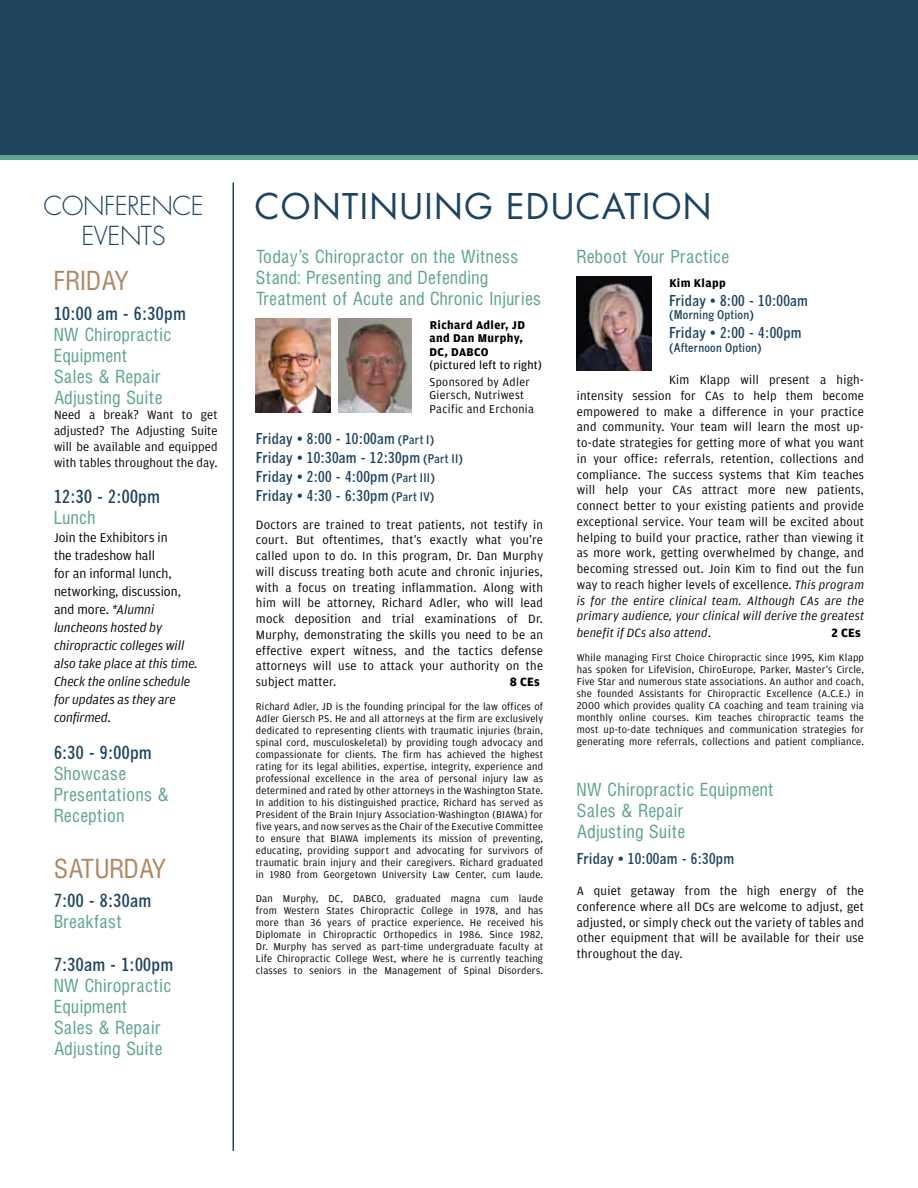
<style>
.page{position:relative;width:918px;height:1188px;background:#fff}
.page>*{position:absolute;margin:0;border:0;box-sizing:border-box;transform-origin:0 0}
.t1{font:34.5px "Futura";letter-spacing:.04em;color:#1d435d}
.t2{font:300 25.5px/30px "Futura";letter-spacing:-.02em;color:#1d435d;text-align:center}
.t3{font:24px "Hallmarke Cond";letter-spacing:.02em;color:#b08764}
.t4{font:700 condensed 18px "News Gothic";letter-spacing:.02em;color:#1d435d}
.t5{font:16.5px/21px "Hallmarke Cond";letter-spacing:.02em;color:#5fa589}
.t6{font:700 condensed 15px/19px "News Gothic";letter-spacing:.02em;color:#1d435d}
.t7{font:italic 13.5px/18px "Amplitude";color:#000}
.t8{font:12.75px/15.8px "Amplitude";letter-spacing:.02em;color:#000;text-align:justify}
.t9{font:700 12.75px "Amplitude";letter-spacing:.015em;color:#000}
.t10{font:12px/13.5px "Amplitude";letter-spacing:.03em;color:#000}
.t11{font:700 12px/13.5px "Amplitude";letter-spacing:.03em;color:#000}
.t12{font:700 condensed 12px "News Gothic";letter-spacing:.02em;color:#1d435d}
.t13{font:12px "Amplitude";letter-spacing:.02em;color:#000}
.t14{font:10.5px/12px "Amplitude";letter-spacing:.02em;color:#000;text-align:justify}
.s1{font-style:normal}
.s2{font-size:12px}
.s3{font-style:italic}
</style>
<div class="page">
<div style="left:0;top:0;width:918px;height:158px;background:#1d435d"></div>
<hr style="left:0;top:156px;width:918px;height:4px;background:#5fa589">
<img style="left:256px;top:318px;width:74px;height:95px">
<svg style="left:411px;top:318px;width:1px;height:95px"></svg>
<img style="left:338px;top:318px;width:73px;height:95px">
<img style="left:577px;top:276px;width:74px;height:95px">
<hr style="left:233px;top:183px;width:1px;height:968px;background:#1d435d">
<h2 class="t2" style="left:43px;top:191px;width:162px">CONFERENCE<br>EVENTS</h2>
<h3 class="t3" style="left:54px;top:264px;width:77px">FRIDAY</h3>
<h3 class="t4" style="left:54px;top:302px;width:133px">10:00 am - 6:30pm</h3>
<h3 class="t5" style="left:54px;top:323px;width:119px">NW Chiropractic<br>Equipment<br>Sales &amp; Repair<br>Adjusting Suite</h3>
<p class="t8" style="left:54px;top:407px;width:165px">Need a break? Want to get adjusted? The Adjusting Suite will be available and equipped with tables throughout the day.</p>
<h3 class="t4" style="left:54px;top:486px;width:107px">12:30 - 2:00pm</h3>
<h3 class="t5" style="left:54px;top:507px;width:43px">Lunch</h3>
<p class="t7" style="left:54px;top:529px;width:145px"><span class="s1">Join the Exhibitors in<br>the tradeshow hall<br>for an informal lunch, networking, discussion, and more.</span> *Alumni luncheons hosted by chiropractic colleges will also take place at this time.<br>Check the online schedule for updates as they are confirmed.</p>
<h3 class="t4" style="left:54px;top:741px;width:99px">6:30 - 9:00pm</h3>
<h3 class="t5" style="left:54px;top:763px;width:116px">Showcase<br>Presentations &amp;<br>Reception</h3>
<h3 class="t3" style="left:54px;top:851px;width:114px">SATURDAY</h3>
<h3 class="t4" style="left:54px;top:889px;width:99px">7:00 - 8:30am</h3>
<h3 class="t5" style="left:54px;top:910px;width:69px">Breakfast</h3>
<h3 class="t4" style="left:54px;top:954px;width:121px">7:30am - 1:00pm</h3>
<h3 class="t5" style="left:54px;top:975px;width:119px">NW Chiropractic<br>Equipment<br>Sales &amp; Repair<br>Adjusting Suite</h3>
<h1 class="t1" style="left:255px;top:183px;width:458px">CONTINUING EDUCATION</h1>
<h3 class="t5" style="left:256px;top:246px;width:287px">Today’s Chiropractor on the Witness<br>Stand: Presenting and Defending<br>Treatment of Acute and Chronic Injuries</h3>
<p class="t11" style="left:430px;top:318px;width:97px">Richard Adler, JD and Dan Murphy,<br>DC, DABCO</p>
<p class="t13" style="left:430px;top:359px;width:114px">(pictured left to right)</p>
<p class="t10" style="left:430px;top:375px;width:106px">Sponsored by Adler<br>Giersch, Nutriwest<br>Pacific and Erchonia</p>
<h3 class="t6" style="left:256px;top:429px;width:209px">Friday • 8:00 - 10:00am <span class="s2">(Part I )<br></span>Friday • 10:30am - 12:30pm <span class="s2">(Part II )<br></span>Friday • 2:00 - 4:00pm <span class="s2">(Part III)<br></span>Friday • 4:30 - 6:30pm <span class="s2">(Part IV)</span></h3>
<p class="t8" style="left:256px;top:517px;width:289px">Doctors are trained to treat patients, not testify in court. But oftentimes, that’s exactly what you’re called upon to do. In this program, Dr. Dan Murphy will discuss treating both acute and chronic injuries, with a focus on treating inflammation. Along with him will be attorney, Richard Adler, who will lead mock deposition and trial examinations of Dr.<br>Murphy, demonstrating the skills you need to be an effective expert witness, and the tactics defense attorneys will use to attack your authority on the subject matter.</p>
<h3 class="t5" style="left:577px;top:246px;width:154px">Reboot Your Practice</h3>
<p class="t11" style="left:669px;top:276px;width:58px">Kim Klapp</p>
<h3 class="t6" style="left:669px;top:291px;width:140px">Friday • 8:00 - 10:00am</h3>
<p class="t12" style="left:669px;top:307px;width:86px">(Morning Option)</p>
<h3 class="t6" style="left:669px;top:323px;width:134px">Friday • 2:00 - 4:00pm</h3>
<p class="t12" style="left:669px;top:340px;width:94px">(Afternoon Option)</p>
<p class="t8" style="left:577px;top:372px;width:289px;text-indent:92px">Kim Klapp will present a high&shy;intensity session for CAs to help them become empowered to make a difference in your practice and community. Your team will learn the most up&shy;to-date strategies for getting more of what you want in your office: referrals, retention, collections and compliance. The success systems that Kim teaches will help your CAs attract more new patients, connect better to your existing patients and provide exceptional service. Your team will be excited about helping to build your practice, rather than viewing it as more work, getting overwhelmed by change, and becoming stressed out. Join Kim to find out the fun way to reach higher levels of excellence. <span class="s3">This program is for the entire clinical team. Although CAs are the primary audience, your clinical will derive the greatest benefit if DCs also attend</span>.</p>
<p class="t9" style="left:831px;top:626px;width:31px">2 CEs</p>
<p class="t14" style="left:577px;top:651px;width:289px">While managing First Choice Chiropractic since 1995, Kim Klapp has spoken for LifeVision, ChiroEurope, Parker, Master’s Circle, Five Star and numerous state associations. An author and coach, she founded Assistants for Chiropractic Excellence (A.C.E.) in 2000 which provides quality CA coaching and team training via monthly online courses. Kim teaches chiropractic teams the most up-to-date techniques and communication strategies for generating more referrals, collections and patient compliance.</p>
<h3 class="t5" style="left:577px;top:778px;width:198px">NW Chiropractic Equipment<br>Sales &amp; Repair<br>Adjusting Suite</h3>
<h3 class="t6" style="left:577px;top:848px;width:159px">Friday • 10:00am - 6:30pm</h3>
<p class="t8" style="left:577px;top:883px;width:289px">A quiet getaway from the high energy of the conference where all DCs are welcome to adjust, get adjusted, or simply check out the variety of tables and other equipment that will be available for their use throughout the day.</p>
<p class="t9" style="left:510px;top:675px;width:32px">8 CEs</p>
<p class="t14" style="left:256px;top:701px;width:289px">Richard Adler, JD is the founding principal for the law offices of Adler Giersch PS. He and all attorneys at the firm are exclusively dedicated to representing clients with traumatic injuries (brain, spinal cord, musculoskeletal) by providing tough advocacy and compassionate for clients. The firm has achieved the highest rating for its legal abilities, expertise, integrity, experience and professional excellence in the area of personal injury law as determined and rated by other attorneys in the Washington State.<br>In addition to his distinguished practice, Richard has served as President of the Brain Injury Association-Washington (BIAWA) for five years, and now serves as the Chair of the Executive Committee to ensure that BIAWA implements its mission of preventing, educating, providing support and advocating for survivors of traumatic brain injury and their caregivers. Richard graduated in 1980 from Georgetown University Law Center, cum laude.</p>
<p class="t14" style="left:256px;top:893px;width:289px">Dan Murphy, DC, DABCO, graduated magna cum laude from Western States Chiropractic College in 1978, and has more than 36 years of practice experience. He received his Diplomate in Chiropractic Orthopedics in 1986. Since 1982, Dr. Murphy has served as part-time undergraduate faculty at Life Chiropractic College West, where he is currently teaching classes to seniors in the Management of Spinal Disorders.</p>
</div>
